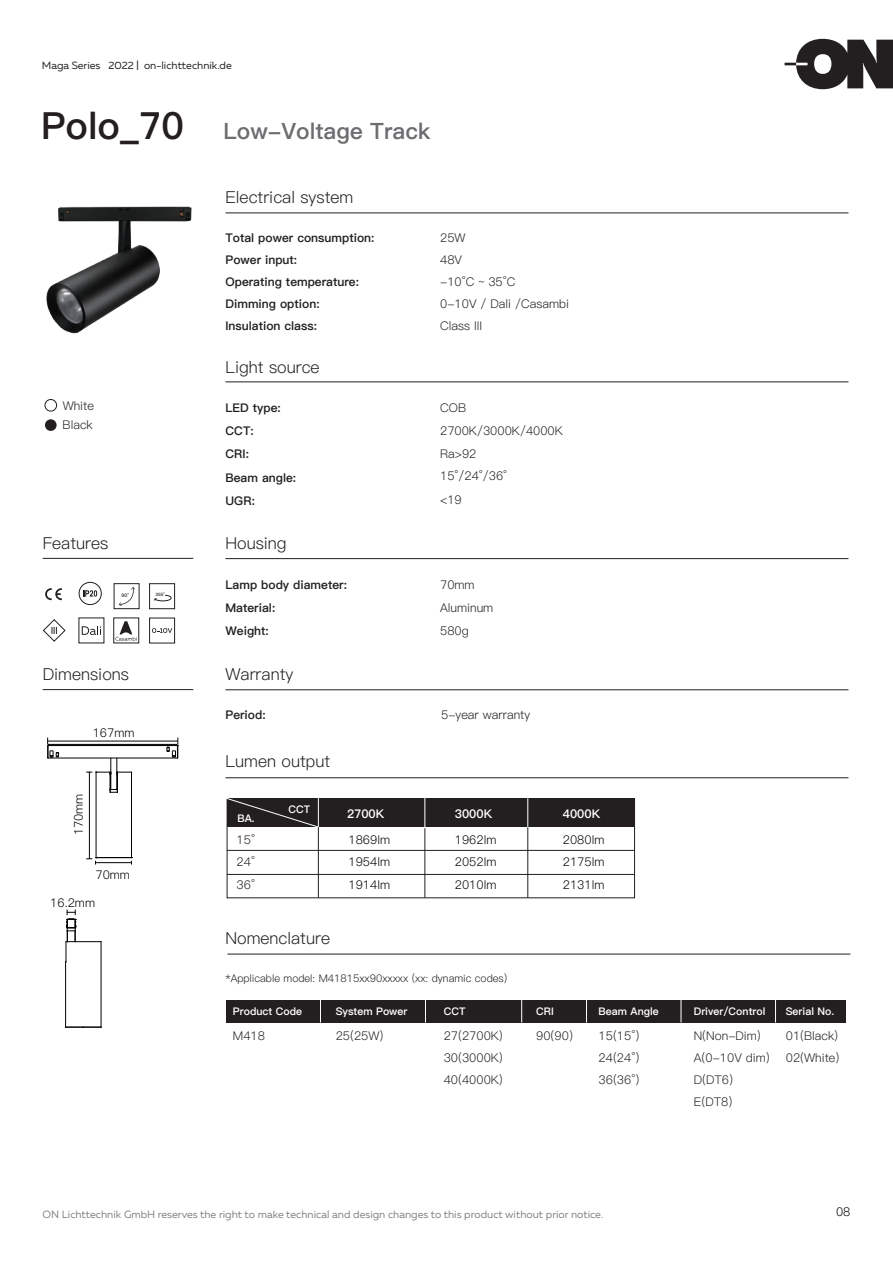
<style>
.page{position:relative;width:893px;height:1263px;background:#fff}
.page>*{position:absolute;margin:0;border:0;box-sizing:border-box;transform-origin:0 0}
.t1{font:37.5px "Ping Fang SC Heavy";color:#231f20}
.t2{font:22.5px "Ping Fang SC Heavy";color:#6c6d70}
.t3{font:16.5px "Ping Fang SC Regular";color:#231f20}
.t4{font:12px/23.4px "Ping Fang SC Regular";color:#231f20}
.t5{font:12px/23.4px "Ping Fang SC Heavy";color:#231f20}
.t6{font:12px "Ping Fang SC Regular";color:#030303}
.t7{font:12px "Ping Fang SC Heavy";color:#fff}
.t8{font:10.5px "Muller";color:#808285}
.t9{font:10.5px "Ping Fang SC Heavy";color:#fff}
.t10{font:10.5px "Ping Fang SC Regular";color:#231f20}
.t11{font:10.5px "Muller";color:#231f20}
.t12{font:4.8px "Ping Fang SC Bold";color:#231f20}
.t13{font:4.35px "Ping Fang SC Bold";color:#231f20}
</style>
<div class="page">
<div style="left:227px;top:798px;width:407px;height:29px;background:#231f20"></div>
<div style="left:226px;top:1000px;width:619px;height:22px;background:#231f20"></div>
<hr style="left:225px;top:213px;width:623px;height:1px;background:#231f20">
<hr style="left:225px;top:382px;width:623px;height:1px;background:#231f20">
<hr style="left:225px;top:558px;width:623px;height:1px;background:#231f20">
<hr style="left:227px;top:850px;width:407px;height:1px;background:#231f20">
<hr style="left:227px;top:874px;width:407px;height:1px;background:#231f20">
<div style="left:227px;top:798px;width:408px;height:100px;border:1px solid #231f20"></div>
<hr style="left:425px;top:828px;width:1px;height:70px;background:#231f20">
<hr style="left:527px;top:826px;width:1px;height:72px;background:#231f20">
<svg style="left:425px;top:798px;width:1px;height:29px"></svg>
<svg style="left:527px;top:798px;width:1px;height:29px"></svg>
<svg style="left:226px;top:798px;width:93px;height:30px"></svg>
<hr style="left:318px;top:827px;width:1px;height:71px;background:#231f20">
<svg style="left:320px;top:1000px;width:1px;height:22px"></svg>
<svg style="left:425px;top:1000px;width:1px;height:22px"></svg>
<svg style="left:521px;top:1000px;width:1px;height:22px"></svg>
<svg style="left:586px;top:1000px;width:1px;height:22px"></svg>
<svg style="left:681px;top:1000px;width:1px;height:22px"></svg>
<svg style="left:775px;top:1000px;width:1px;height:22px"></svg>
<hr style="left:225px;top:689px;width:623px;height:1px;background:#231f20">
<hr style="left:225px;top:777px;width:623px;height:1px;background:#231f20">
<hr style="left:227px;top:954px;width:623px;height:1px;background:#231f20">
<hr style="left:43px;top:558px;width:150px;height:1px;background:#231f20">
<hr style="left:43px;top:689px;width:150px;height:1px;background:#231f20">
<svg style="left:784px;top:39px;width:109px;height:50px"></svg>
<svg style="left:45px;top:588px;width:17px;height:12px"></svg>
<svg style="left:83px;top:590px;width:14px;height:7px"></svg>
<div style="left:79px;top:582px;width:23px;height:23px;border:1px solid #231f20;border-radius:50%"></div>
<svg style="left:42px;top:619px;width:24px;height:23px"></svg>
<div style="left:114px;top:583px;width:25px;height:26px;border:1px solid #231f20"></div>
<svg style="left:119px;top:587px;width:16px;height:19px"></svg>
<div style="left:149px;top:583px;width:26px;height:26px;border:1px solid #231f20"></div>
<svg style="left:154px;top:594px;width:18px;height:8px"></svg>
<div style="left:114px;top:618px;width:25px;height:25px;border:1px solid #231f20"></div>
<svg style="left:115px;top:621px;width:22px;height:20px"></svg>
<svg style="left:82px;top:626px;width:19px;height:9px"></svg>
<div style="left:45px;top:399px;width:12px;height:12px;border:1px solid #231f20;border-radius:50%"></div>
<div style="left:45px;top:419px;width:12px;height:12px;background:#231f20;border-radius:50%"></div>
<img style="left:46px;top:206px;width:146px;height:128px">
<hr style="left:131px;top:772px;width:1px;height:85px;background:#030303">
<hr style="left:96px;top:772px;width:1px;height:85px;background:#030303">
<hr style="left:96px;top:857px;width:36px;height:1px;background:#030303">
<hr style="left:117px;top:758px;width:1px;height:31px;background:#030303">
<hr style="left:111px;top:758px;width:1px;height:31px;background:#030303">
<hr style="left:101px;top:942px;width:1px;height:85px;background:#030303">
<hr style="left:65px;top:962px;width:1px;height:65px;background:#030303">
<hr style="left:66px;top:941px;width:35px;height:1px;background:#030303">
<svg style="left:66px;top:1027px;width:36px;height:1px"></svg>
<svg style="left:66px;top:910px;width:10px;height:52px"></svg>
<svg style="left:87px;top:772px;width:44px;height:21px"></svg>
<hr style="left:89px;top:772px;width:1px;height:86px;background:#030303">
<svg style="left:87px;top:857px;width:10px;height:7px"></svg>
<hr style="left:96px;top:862px;width:35px;height:1px;background:#030303">
<hr style="left:48px;top:744px;width:129px;height:1px;background:#030303">
<hr style="left:48px;top:745px;width:130px;height:1px;background:#030303">
<hr style="left:48px;top:758px;width:130px;height:1px;background:#030303">
<hr style="left:47px;top:741px;width:131px;height:1px;background:#030303">
<svg style="left:167px;top:737px;width:12px;height:22px"></svg>
<svg style="left:47px;top:737px;width:12px;height:22px"></svg>
<div style="left:149px;top:618px;width:26px;height:25px;border:1px solid #231f20"></div>
<svg style="left:152px;top:628px;width:20px;height:5px"></svg>
<p class="t11" style="left:42px;top:58px;width:191px">Maga Series 2022 | on-lichttechnik.de</p>
<h1 class="t1" style="left:41px;top:103px;width:144px">Polo_70</h1>
<p class="t4" style="left:63px;top:395px;width:33px;line-height:19.8px">White<br>Black</p>
<h3 class="t3" style="left:43px;top:533px;width:67px">Features</h3>
<p class="t12" style="left:122px;top:592px;width:9px">90°</p>
<p class="t13" style="left:156px;top:592px;width:11px">355°</p>
<h3 class="t3" style="left:43px;top:664px;width:88px">Dimensions</h3>
<p class="t6" style="left:93px;top:725px;width:43px">167mm</p>
<p class="t6" style="left:71px;top:835px;width:43px;rotate:-90deg">170mm</p>
<p class="t6" style="left:96px;top:867px;width:36px">70mm</p>
<p class="t6" style="left:50px;top:896px;width:46px">16.2mm</p>
<h2 class="t2" style="left:224px;top:117px;width:208px">Low-Voltage Track</h2>
<h3 class="t3" style="left:225px;top:188px;width:129px">Electrical system</h3>
<p class="t5" style="left:225px;top:227px;width:151px;line-height:21.9px">Total power consumption:<br>Power input:<br>Operating temperature:<br>Dimming option:<br>Insulation class:</p>
<h3 class="t3" style="left:225px;top:357px;width:96px">Light source</h3>
<p class="t5" style="left:225px;top:396px;width:72px">LED type:<br>CCT:<br>CRI:<br>Beam angle:<br>UGR:</p>
<h3 class="t3" style="left:225px;top:533px;width:63px">Housing</h3>
<p class="t4" style="left:440px;top:227px;width:130px;line-height:21.9px">25W<br>48V<br>-10°C ~ 35°C<br>0-10V / Dali /Casambi<br>Class III</p>
<p class="t4" style="left:440px;top:396px;width:124px">COB<br>2700K/3000K/4000K<br>Ra&gt;92</p>
<p class="t4" style="left:440px;top:464px;width:69px">15°/24°/36° &lt;19</p>
<p class="t5" style="left:225px;top:573px;width:123px">Lamp body diameter:<br>Material:<br>Weight:</p>
<p class="t4" style="left:440px;top:573px;width:55px">70mm<br>Aluminum<br>580g</p>
<h3 class="t3" style="left:225px;top:664px;width:69px">Warranty</h3>
<p class="t5" style="left:225px;top:703px;width:42px">Period:</p>
<p class="t4" style="left:441px;top:703px;width:91px">5-year warranty</p>
<h3 class="t3" style="left:225px;top:752px;width:106px">Lumen output</h3>
<p class="t9" style="left:289px;top:803px;width:23px">CCT</p>
<p class="t7" style="left:455px;top:806px;width:39px">3000K</p>
<p class="t6" style="left:349px;top:832px;width:43px">1869lm</p>
<p class="t6" style="left:455px;top:832px;width:43px">1962lm</p>
<p class="t7" style="left:347px;top:806px;width:39px">2700K</p>
<p class="t7" style="left:563px;top:806px;width:39px">4000K</p>
<p class="t9" style="left:237px;top:812px;width:19px">BA.</p>
<p class="t4" style="left:237px;top:828px;width:20px">15°</p>
<p class="t6" style="left:563px;top:832px;width:43px">2080lm</p>
<p class="t4" style="left:237px;top:850px;width:20px">24°</p>
<p class="t6" style="left:349px;top:854px;width:43px">1954lm</p>
<p class="t6" style="left:455px;top:854px;width:43px">2052lm</p>
<p class="t6" style="left:563px;top:854px;width:43px">2175lm</p>
<p class="t4" style="left:237px;top:873px;width:20px">36°</p>
<p class="t6" style="left:349px;top:877px;width:43px">1914lm</p>
<p class="t6" style="left:455px;top:877px;width:43px">2010lm</p>
<p class="t6" style="left:563px;top:877px;width:43px">2131lm</p>
<h3 class="t3" style="left:225px;top:928px;width:106px">Nomenclature</h3>
<p class="t10" style="left:225px;top:972px;width:283px">*Applicable model: M41815xx90xxxxx (xx: dynamic codes)</p>
<p class="t9" style="left:233px;top:1005px;width:70px">Product Code</p>
<p class="t4" style="left:233px;top:1024px;width:34px">M418</p>
<p class="t9" style="left:336px;top:1005px;width:73px">System Power</p>
<p class="t4" style="left:336px;top:1024px;width:49px">25(25W)</p>
<p class="t9" style="left:444px;top:1005px;width:23px">CCT</p>
<p class="t4" style="left:444px;top:1024px;width:61px;line-height:22px;text-align:justify">27(2700K)<br>30(3000K)<br>40(4000K)</p>
<p class="t9" style="left:536px;top:1005px;width:19px">CRI</p>
<p class="t4" style="left:536px;top:1024px;width:38px">90(90)</p>
<p class="t9" style="left:599px;top:1005px;width:62px">Beam Angle</p>
<p class="t4" style="left:599px;top:1024px;width:42px;line-height:22px;text-align:justify">15(15°)<br>24(24°)<br>36(36°)</p>
<p class="t9" style="left:694px;top:1005px;width:73px">Driver/Control</p>
<p class="t4" style="left:694px;top:1024px;width:78px;line-height:22.2px">N(Non-Dim)<br>A(0-10V dim)<br>D(DT6)<br>E(DT8)</p>
<p class="t9" style="left:786px;top:1005px;width:50px">Serial No.</p>
<p class="t4" style="left:786px;top:1024px;width:54px">01(Black)</p>
<p class="t4" style="left:786px;top:1046px;width:55px">02(White)</p>
<p class="t8" style="left:43px;top:1208px;width:562px">ON Lichttechnik GmbH reserves the right to make technical and design changes to this product without prior notice.</p>
<p class="t6" style="left:836px;top:1204px;width:16px">08</p>
</div>
